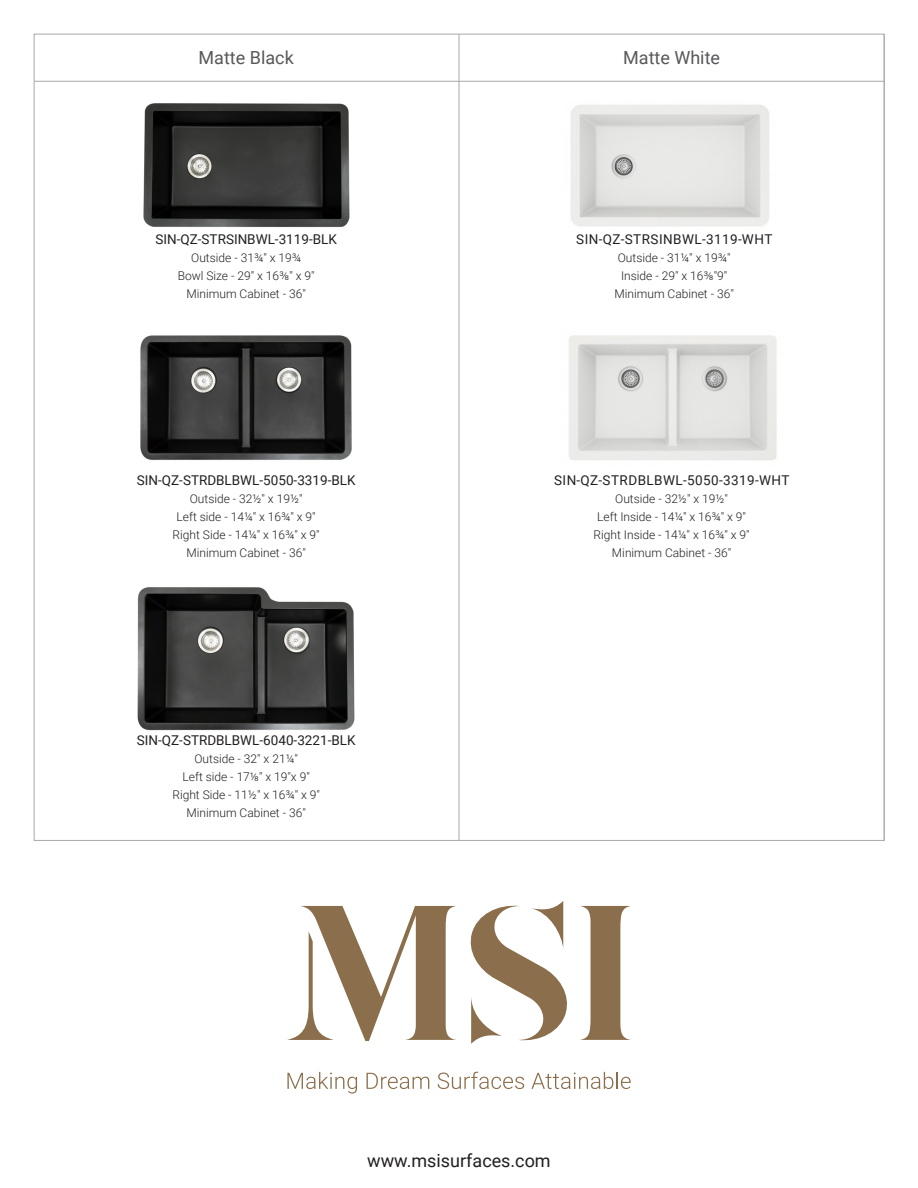
<style>
.page{position:relative;width:918px;height:1188px;background:#fff}
.page>*{position:absolute;margin:0;border:0;box-sizing:border-box;transform-origin:0 0}
.t1{font:18px "Roboto";color:#57585a}
.t2{font:18px "Roboto";color:#231f20}
.t3{font:13.5px "Roboto";color:#231f20}
.t4{font:13.5px "Roboto";letter-spacing:.035em;color:#231f20}
.t5{font:300 12px "Roboto";color:#231f20}
</style>
<div class="page">
<hr style="left:34px;top:81px;width:850px;height:1px;background:#a8a9ad">
<hr style="left:459px;top:34px;width:1px;height:807px;background:#a8a9ad">
<hr style="left:884px;top:34px;width:1px;height:807px;background:#a8a9ad">
<img style="left:143px;top:103px;width:207px;height:125px">
<img style="left:140px;top:335px;width:212px;height:125px">
<img style="left:137px;top:587px;width:218px;height:144px">
<img style="left:570px;top:104px;width:200px;height:123px">
<img style="left:569px;top:335px;width:208px;height:126px">
<svg style="left:287px;top:1072px;width:70px;height:22px"></svg>
<svg style="left:367px;top:1073px;width:62px;height:16px"></svg>
<svg style="left:438px;top:1072px;width:86px;height:17px"></svg>
<svg style="left:531px;top:1072px;width:100px;height:17px"></svg>
<svg style="left:287px;top:906px;width:169px;height:135px"></svg>
<svg style="left:580px;top:906px;width:51px;height:134px"></svg>
<svg style="left:470px;top:901px;width:97px;height:143px"></svg>
<p class="t1" style="left:199px;top:45px;width:97px">Matte Black</p>
<p class="t1" style="left:623px;top:45px;width:98px">Matte White</p>
<p class="t3" style="left:156px;top:230px;width:183px">SIN-QZ-STRSINBWL-3119-BLK</p>
<p class="t5" style="left:191px;top:250px;width:111px">Outside - 31¾" x 19¾</p>
<p class="t5" style="left:178px;top:268px;width:138px">Bowl Size - 29" x 16⅜" x 9"</p>
<p class="t5" style="left:187px;top:286px;width:121px">Minimum Cabinet - 36"</p>
<p class="t3" style="left:137px;top:470px;width:220px">SIN-QZ-STRDBLBWL-5050-3319-BLK</p>
<p class="t5" style="left:190px;top:490px;width:114px">Outside - 32½" x 19½"</p>
<p class="t5" style="left:177px;top:508px;width:141px">Left side - 14¼" x 16¾" x 9"</p>
<p class="t5" style="left:173px;top:526px;width:149px">Right Side - 14¼" x 16¾" x 9"</p>
<p class="t5" style="left:187px;top:544px;width:121px">Minimum Cabinet - 36"</p>
<p class="t3" style="left:137px;top:731px;width:220px">SIN-QZ-STRDBLBWL-6040-3221-BLK</p>
<p class="t5" style="left:195px;top:751px;width:105px">Outside - 32" x 21¼"</p>
<p class="t5" style="left:183px;top:769px;width:129px">Left side - 17⅛" x 19"x 9"</p>
<p class="t5" style="left:172px;top:787px;width:149px">Right Side - 11½" x 16¾" x 9"</p>
<p class="t5" style="left:187px;top:805px;width:121px">Minimum Cabinet - 36"</p>
<p class="t4" style="left:576px;top:230px;width:198px">SIN-QZ-STRSINBWL-3119-WHT</p>
<p class="t5" style="left:618px;top:250px;width:114px">Outside - 31¼" x 19¾"</p>
<p class="t5" style="left:621px;top:268px;width:108px">Inside - 29" x 16⅜"9"</p>
<p class="t5" style="left:615px;top:286px;width:121px">Minimum Cabinet - 36"</p>
<p class="t4" style="left:554px;top:470px;width:237px">SIN-QZ-STRDBLBWL-5050-3319-WHT</p>
<p class="t5" style="left:615px;top:490px;width:114px">Outside - 32½" x 19½"</p>
<p class="t5" style="left:597px;top:508px;width:150px">Left Inside - 14¼" x 16¾" x 9"</p>
<p class="t5" style="left:594px;top:526px;width:157px">Right Inside - 14¼" x 16¾" x 9"</p>
<p class="t5" style="left:612px;top:544px;width:121px">Minimum Cabinet - 36"</p>
<p class="t2" style="left:367px;top:1148px;width:185px">www.msisurfaces.com</p>
</div>
